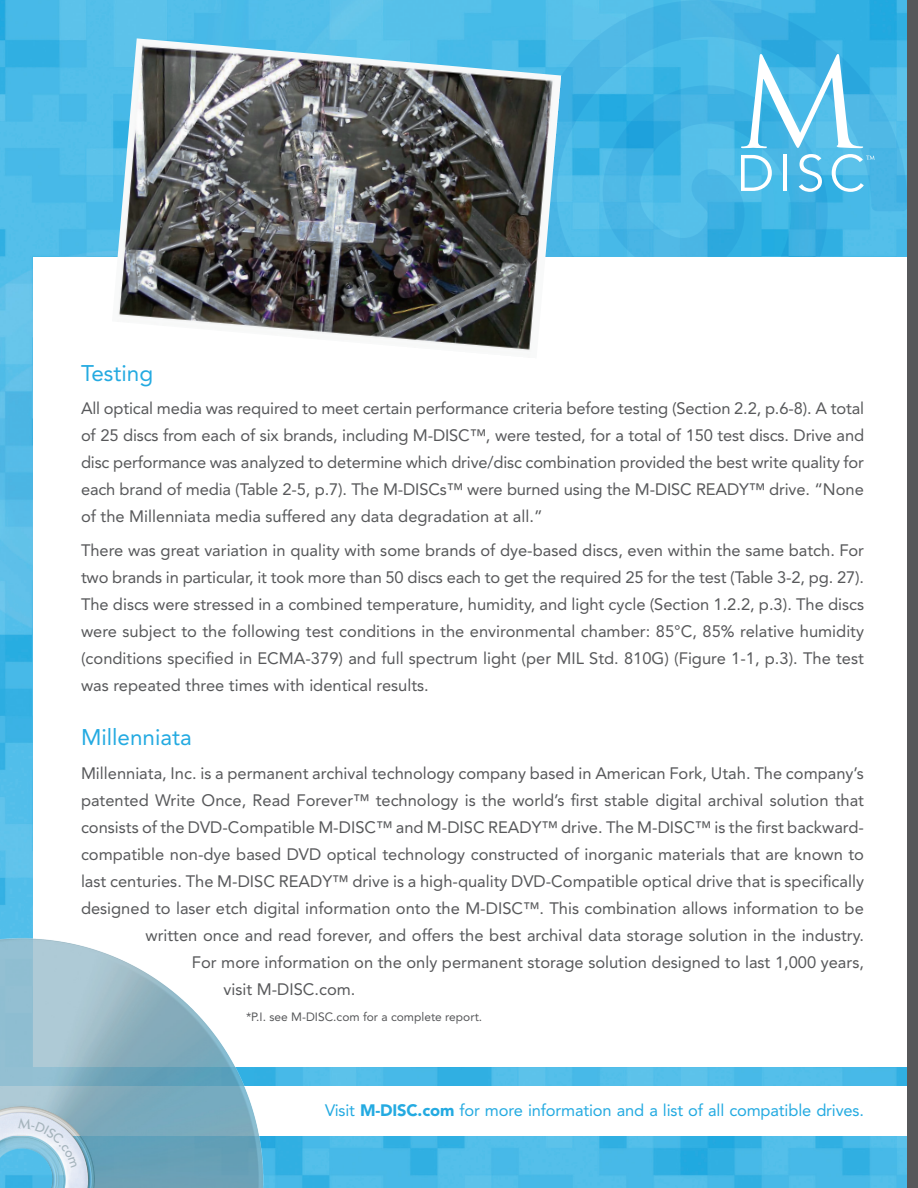
<style>
.page{position:relative;width:918px;height:1188px;background:#fff}
.page>*{position:absolute;margin:0;border:0;box-sizing:border-box;transform-origin:0 0}
.t1{font:22.5px "Avenir";color:#24aae1}
.t2{font:16.5px/27px "Avenir";color:#57585a;text-align:justify}
.t3{font:16.5px "Avenir";letter-spacing:-.01em;color:#24aae1}
.t4{font:12px "Avenir";color:#57585a}
.s1{font-weight:900}
</style>
<div class="page">
<img style="left:0;top:0;width:908px;height:1188px">
<svg style="left:521px;top:0;width:387px;height:257px;background:#44b5e4"></svg>
<svg style="left:741px;top:54px;width:122px;height:94px"></svg>
<svg style="left:741px;top:155px;width:31px;height:36px"></svg>
<hr style="left:783px;top:155px;width:4px;height:36px;background:#fff">
<svg style="left:799px;top:154px;width:23px;height:38px"></svg>
<svg style="left:832px;top:154px;width:43px;height:38px;background:#6dc7eb"></svg>
<div style="left:33px;top:257px;width:885px;height:809px;background:#fff"></div>
<div style="left:0;top:1086px;width:918px;height:49px;background:#fff"></div>
<img style="left:0;top:931px;width:275px;height:257px">
<div style="left:908px;top:0;width:10px;height:1188px;background:#57585a"></div>
<img style="left:112px;top:38px;width:449px;height:313px">
<svg style="left:18px;top:1119px;width:59px;height:49px;background:#b3d6e8"></svg>
<h1 class="t1" style="left:81px;top:360px;width:74px">Testing</h1>
<p class="t2" style="left:81px;top:395px;width:785px">All optical media was required to meet certain performance criteria before testing (Section 2.2, p.6-8). A total of 25 discs from each of six brands, including M-DISC™, were tested, for a total of 150 test discs. Drive and disc performance was analyzed to determine which drive/disc combination provided the best write quality for each brand of media (Table 2-5, p.7). The M-DISCs™ were burned using the M-DISC READY™ drive. “None of the Millenniata media suffered any data degradation at all.”</p>
<p class="t2" style="left:81px;top:537px;width:785px">There was great variation in quality with some brands of dye-based discs, even within the same batch. For two brands in particular, it took more than 50 discs each to get the required 25 for the test (Table 3-2, pg. 27).<br>The discs were stressed in a combined temperature, humidity, and light cycle (Section 1.2.2, p.3). The discs were subject to the following test conditions in the environmental chamber: 85°C, 85% relative humidity (conditions specified in ECMA-379) and full spectrum light (per MIL Std. 810G) (Figure 1-1, p.3). The test was repeated three times with identical results.</p>
<h1 class="t1" style="left:81px;top:724px;width:112px">Millenniata</h1>
<p class="t2" style="left:81px;top:760px;width:784px">Millenniata, Inc. is a permanent archival technology company based in American Fork, Utah. The company’s</p>
<p class="t2" style="left:81px;top:787px;width:785px">patented Write Once, Read Forever™ technology is the world’s first stable digital archival solution that</p>
<p class="t2" style="left:81px;top:814px;width:785px">consists of the DVD-Compatible M-DISC™ and M-DISC READY™ drive. The M-DISC™ is the first backward-</p>
<p class="t2" style="left:81px;top:841px;width:785px">compatible non-dye based DVD optical technology constructed of inorganic materials that are known to</p>
<p class="t2" style="left:81px;top:868px;width:785px">last centuries. The M-DISC READY™ drive is a high-quality DVD-Compatible optical drive that is specifically</p>
<p class="t2" style="left:81px;top:895px;width:784px">designed to laser etch digital information onto the M-DISC™. This combination allows information to be</p>
<p class="t2" style="left:145px;top:922px;width:720px">written once and read forever, and offers the best archival data storage solution in the industry.</p>
<p class="t2" style="left:192px;top:949px;width:673px">For more information on the only permanent storage solution designed to last 1,000 years,</p>
<p class="t2" style="left:223px;top:976px;width:134px">visit M-DISC.com.</p>
<p class="t4" style="left:246px;top:1010px;width:238px">*P.I. see M-DISC.com for a complete report.</p>
<p class="t3" style="left:325px;top:1101px;width:540px">Visit <span class="s1">M-DISC.com</span> for more information and a list of all compatible drives.</p>
</div>
